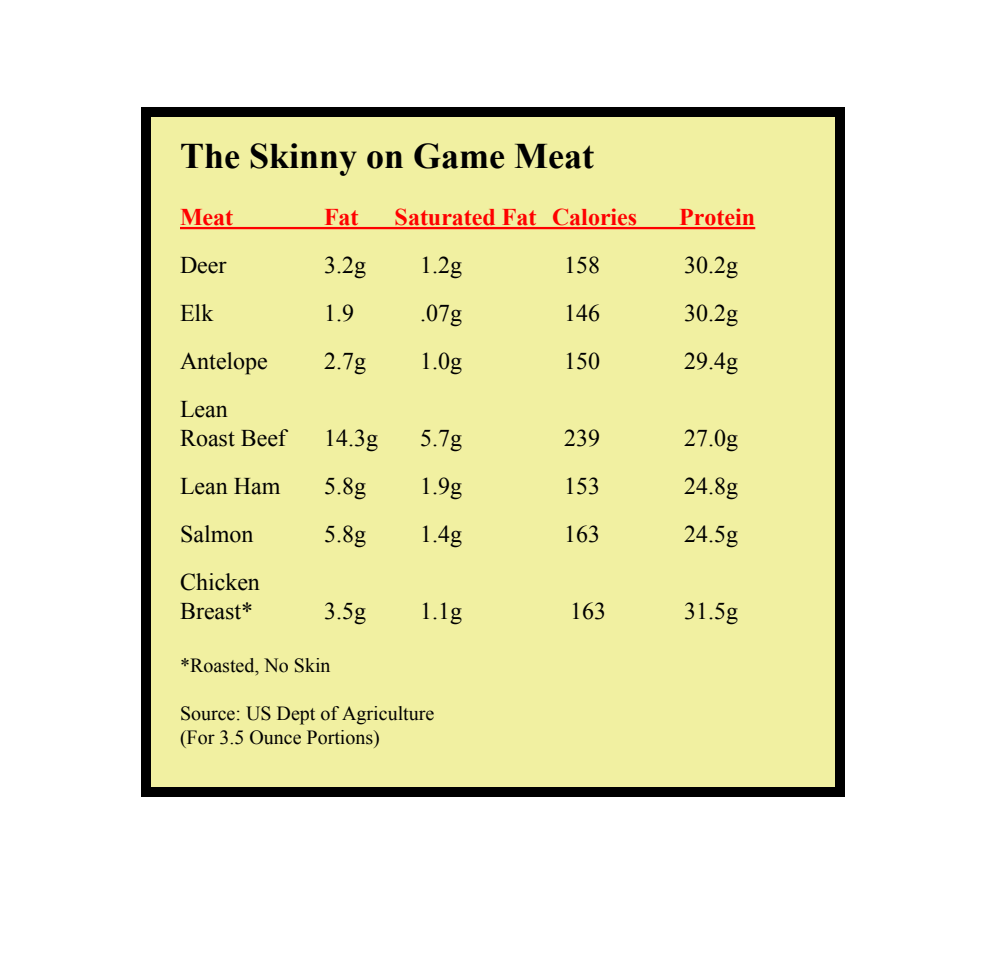
<style>
.page{position:relative;width:1006px;height:976px;background:#fff}
.page>*{position:absolute;margin:0;border:0;box-sizing:border-box;transform-origin:0 0}
.t1{font:700 36px "Times New Roman";color:#000}
.t2{font:24px/28.8px "Times New Roman";color:#000}
.t3{font:700 24px "Times New Roman";color:#f00}
.t4{font:20px/24px "Times New Roman";color:#000}
</style>
<div class="page">
<div style="left:141px;top:107px;width:704px;height:690px;background:#f1f0a1;border:10px solid #000"></div>
<hr style="left:180px;top:227px;width:575px;height:2px;background:#f00">
<h1 class="t1" style="left:180px;top:131px;width:416px">The Skinny on Game Meat</h1>
<p class="t3" style="left:180px;top:201px;width:55px">Meat</p>
<p class="t3" style="left:324px;top:201px;width:36px">Fat</p>
<p class="t3" style="left:395px;top:201px;width:244px">Saturated Fat Calories</p>
<p class="t3" style="left:679px;top:201px;width:77px">Protein</p>
<p class="t2" style="left:180px;top:251px;width:48px">Deer</p>
<p class="t2" style="left:324px;top:251px;width:43px">3.2g</p>
<p class="t2" style="left:420px;top:251px;width:43px">1.2g</p>
<p class="t2" style="left:564px;top:251px;width:37px">158</p>
<p class="t2" style="left:684px;top:251px;width:55px">30.2g</p>
<p class="t2" style="left:180px;top:299px;width:35px">Elk</p>
<p class="t2" style="left:324px;top:299px;width:31px">1.9</p>
<p class="t2" style="left:420px;top:299px;width:43px">.07g</p>
<p class="t2" style="left:564px;top:299px;width:37px">146</p>
<p class="t2" style="left:684px;top:299px;width:55px">30.2g</p>
<p class="t2" style="left:180px;top:347px;width:89px">Antelope</p>
<p class="t2" style="left:324px;top:347px;width:43px">2.7g</p>
<p class="t2" style="left:420px;top:347px;width:43px">1.0g</p>
<p class="t2" style="left:564px;top:347px;width:37px">150</p>
<p class="t2" style="left:684px;top:347px;width:55px">29.4g</p>
<p class="t2" style="left:180px;top:395px;width:107px">Lean<br>Roast Beef</p>
<p class="t2" style="left:324px;top:423px;width:55px">14.3g</p>
<p class="t2" style="left:420px;top:423px;width:43px">5.7g</p>
<p class="t2" style="left:564px;top:423px;width:37px">239</p>
<p class="t2" style="left:684px;top:423px;width:55px">27.0g</p>
<p class="t2" style="left:180px;top:471px;width:102px">Lean Ham</p>
<p class="t2" style="left:324px;top:471px;width:43px">5.8g</p>
<p class="t2" style="left:420px;top:471px;width:43px">1.9g</p>
<p class="t2" style="left:564px;top:471px;width:37px">153</p>
<p class="t2" style="left:684px;top:471px;width:55px">24.8g</p>
<p class="t2" style="left:180px;top:519px;width:75px">Salmon</p>
<p class="t2" style="left:324px;top:519px;width:43px">5.8g</p>
<p class="t2" style="left:420px;top:519px;width:43px">1.4g</p>
<p class="t2" style="left:564px;top:519px;width:37px">163</p>
<p class="t2" style="left:684px;top:519px;width:55px">24.5g</p>
<p class="t2" style="left:180px;top:567px;width:81px">Chicken<br>Breast*</p>
<p class="t2" style="left:324px;top:596px;width:43px">3.5g</p>
<p class="t2" style="left:420px;top:596px;width:43px">1.1g</p>
<p class="t2" style="left:570px;top:596px;width:37px">163</p>
<p class="t2" style="left:684px;top:596px;width:55px">31.5g</p>
<p class="t4" style="left:180px;top:653px;width:152px">*Roasted, No Skin</p>
<p class="t4" style="left:180px;top:701px;width:256px">Source: US Dept of Agriculture (For 3.5 Ounce Portions)</p>
</div>
